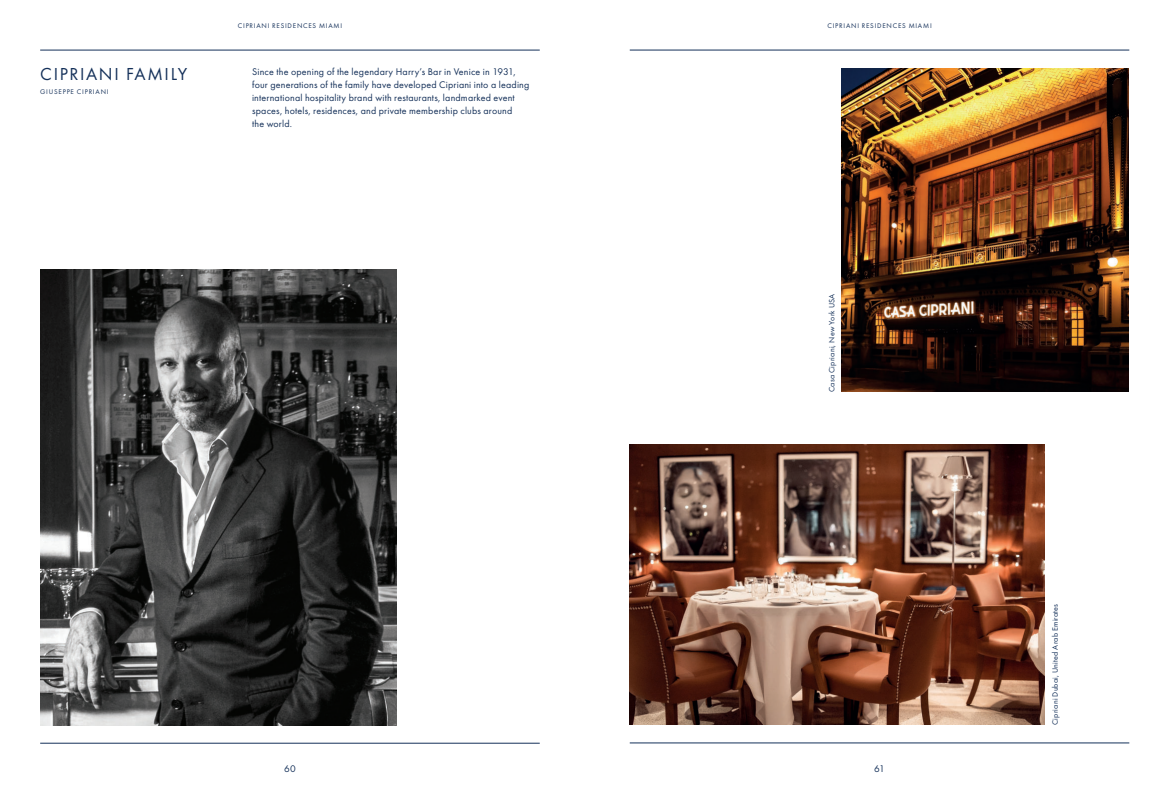
<style>
.page{position:relative;width:1171px;height:793px;background:#fff}
.page>*{position:absolute;margin:0;border:0;box-sizing:border-box;transform-origin:0 0}
.t1{font:18px "Futura PT";letter-spacing:.09em;color:#143059}
.t2{font:10px/13px "Futura PT";letter-spacing:.015em;color:#143059}
.t3{font:8px "Futura PT";letter-spacing:.025em;color:#143059}
.t4{font:7px "Futura PT";letter-spacing:.115em;color:#143059}
</style>
<div class="page">
<hr style="left:630px;top:50px;width:499px;height:1px;background:#143059">
<hr style="left:630px;top:743px;width:499px;height:1px;background:#143059">
<hr style="left:40px;top:50px;width:500px;height:1px;background:#143059">
<hr style="left:40px;top:743px;width:500px;height:1px;background:#143059">
<img style="left:842px;top:68px;width:287px;height:324px">
<img style="left:40px;top:269px;width:356px;height:456px">
<img style="left:630px;top:445px;width:414px;height:280px">
<h1 class="t1" style="left:40px;top:66px;width:148px">CIPRIANI FAMILY</h1>
<p class="t4" style="left:40px;top:89px;width:70px">GIUSEPPE CIPRIANI</p>
<p class="t4" style="left:238px;top:21px;width:106px">CIPRIANI RESIDENCES MIAMI</p>
<p class="t2" style="left:252px;top:66px;width:279px">Since the opening of the legendary Harry’s Bar in Venice in 1931, four generations of the family have developed Cipriani into a leading international hospitality brand with restaurants, landmarked event spaces, hotels, residences, and private membership clubs around<br>the world.</p>
<p class="t2" style="left:284px;top:762px;width:13px">60</p>
<p class="t4" style="left:827px;top:21px;width:106px">CIPRIANI RESIDENCES MIAMI</p>
<p class="t3" style="left:828px;top:392px;width:100px;rotate:-90deg">Casa Cipriani, New York USA</p>
<p class="t2" style="left:874px;top:762px;width:12px">61</p>
<p class="t3" style="left:1052px;top:725px;width:123px;rotate:-90deg">Cipriani Dubai, United Arab Emirates</p>
</div>
